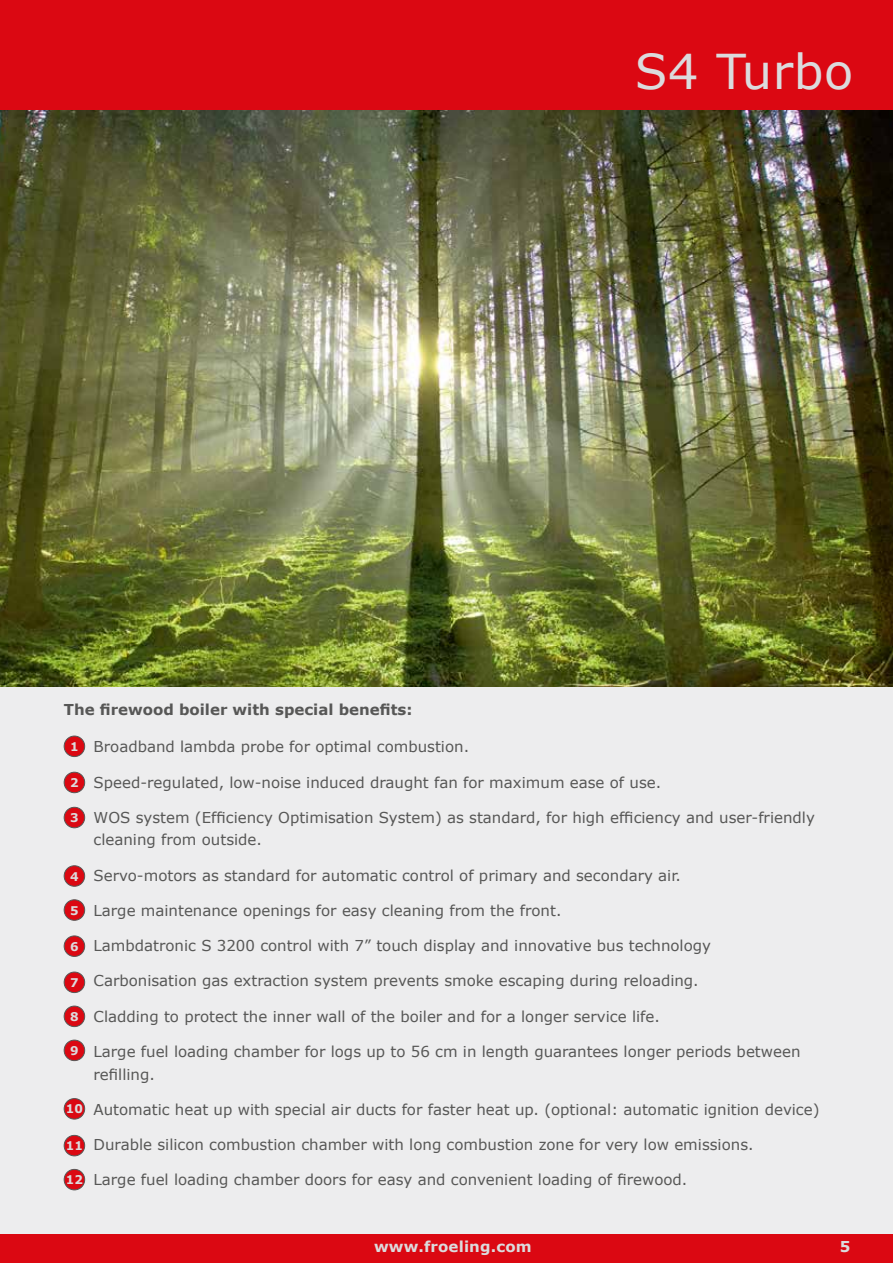
<style>
.page{position:relative;width:893px;height:1263px;background:#fff}
.page>*{position:absolute;margin:0;border:0;box-sizing:border-box;transform-origin:0 0}
.t1{font:48px "Verdana";letter-spacing:.01em;color:#dbdbdd}
.t2{font:15px/22.5px "Verdana";color:#575756}
.t3{font:700 15px "Verdana";color:#575756}
.t4{font:700 15px "Verdana";letter-spacing:.01em;color:#dbdbdd}
.t5{font:700 12px "Verdana";color:#dbdbdd}
</style>
<div class="page">
<div style="left:0;top:0;width:893px;height:111px;background:#db0812"></div>
<div style="left:0;top:1233px;width:893px;height:30px;background:#db0812"></div>
<div style="left:0;top:687px;width:893px;height:546px;background:#ededee"></div>
<div style="left:64px;top:736px;width:21px;height:20px;background:#db0812;border-radius:50%"></div>
<div style="left:64px;top:736px;width:21px;height:21px;border:1px solid #575756;border-radius:50%"></div>
<div style="left:64px;top:772px;width:21px;height:21px;background:#db0812;border-radius:50%"></div>
<div style="left:64px;top:772px;width:21px;height:21px;border:1px solid #575756;border-radius:50%"></div>
<div style="left:64px;top:807px;width:21px;height:21px;background:#db0812;border-radius:50%"></div>
<div style="left:64px;top:807px;width:21px;height:21px;border:1px solid #575756;border-radius:50%"></div>
<div style="left:64px;top:866px;width:21px;height:20px;background:#db0812;border-radius:50%"></div>
<div style="left:64px;top:865px;width:21px;height:22px;border:1px solid #575756;border-radius:50%"></div>
<div style="left:64px;top:900px;width:21px;height:20px;background:#db0812;border-radius:50%"></div>
<div style="left:64px;top:899px;width:21px;height:22px;border:1px solid #575756;border-radius:50%"></div>
<div style="left:64px;top:936px;width:21px;height:20px;background:#db0812;border-radius:50%"></div>
<div style="left:64px;top:935px;width:21px;height:22px;border:1px solid #575756;border-radius:50%"></div>
<div style="left:64px;top:972px;width:21px;height:20px;background:#db0812;border-radius:50%"></div>
<div style="left:64px;top:972px;width:21px;height:21px;border:1px solid #575756;border-radius:50%"></div>
<div style="left:64px;top:1006px;width:21px;height:20px;background:#db0812;border-radius:50%"></div>
<div style="left:64px;top:1006px;width:21px;height:21px;border:1px solid #575756;border-radius:50%"></div>
<div style="left:64px;top:1040px;width:21px;height:20px;background:#db0812;border-radius:50%"></div>
<div style="left:64px;top:1040px;width:21px;height:21px;border:1px solid #575756;border-radius:50%"></div>
<div style="left:64px;top:1098px;width:21px;height:21px;background:#db0812;border-radius:50%"></div>
<div style="left:64px;top:1098px;width:21px;height:21px;border:1px solid #575756;border-radius:50%"></div>
<div style="left:64px;top:1135px;width:21px;height:21px;background:#db0812;border-radius:50%"></div>
<div style="left:64px;top:1135px;width:21px;height:21px;border:1px solid #575756;border-radius:50%"></div>
<div style="left:64px;top:1169px;width:21px;height:21px;background:#db0812;border-radius:50%"></div>
<div style="left:64px;top:1169px;width:21px;height:21px;border:1px solid #575756;border-radius:50%"></div>
<img style="left:0;top:111px;width:893px;height:576px">
<h1 class="t1" style="left:635px;top:39px;width:220px">S4 Turbo</h1>
<p class="t3" style="left:64px;top:699px;width:350px">The firewood boiler with special benefits:</p>
<p class="t2" style="left:94px;top:736px;width:377px">Broadband lambda probe for optimal combustion.</p>
<p class="t2" style="left:94px;top:771px;width:569px">Speed-regulated, low-noise induced draught fan for maximum ease of use.</p>
<p class="t2" style="left:94px;top:806px;width:723px">WOS system (Efficiency Optimisation System) as standard, for high efficiency and user-friendly cleaning from outside.</p>
<p class="t2" style="left:94px;top:864px;width:589px">Servo-motors as standard for automatic control of primary and secondary air.</p>
<p class="t2" style="left:94px;top:899px;width:469px">Large maintenance openings for easy cleaning from the front.</p>
<p class="t2" style="left:94px;top:934px;width:619px">Lambdatronic S 3200 control with 7” touch display and innovative bus technology</p>
<p class="t2" style="left:94px;top:970px;width:607px">Carbonisation gas extraction system prevents smoke escaping during reloading.</p>
<p class="t2" style="left:94px;top:1005px;width:568px">Cladding to protect the inner wall of the boiler and for a longer service life.</p>
<p class="t2" style="left:94px;top:1040px;width:708px">Large fuel loading chamber for logs up to 56 cm in length guarantees longer periods between refilling.</p>
<p class="t2" style="left:94px;top:1098px;width:727px">Automatic heat up with special air ducts for faster heat up. (optional: automatic ignition device)</p>
<p class="t2" style="left:94px;top:1133px;width:662px">Durable silicon combustion chamber with long combustion zone for very low emissions.</p>
<p class="t2" style="left:94px;top:1168px;width:595px">Large fuel loading chamber doors for easy and convenient loading of firewood.</p>
<p class="t5" style="left:70px;top:738px;width:10px">1</p>
<p class="t5" style="left:70px;top:774px;width:10px">2</p>
<p class="t5" style="left:70px;top:809px;width:10px">3</p>
<p class="t5" style="left:70px;top:868px;width:10px">4</p>
<p class="t5" style="left:70px;top:902px;width:10px">5</p>
<p class="t5" style="left:70px;top:938px;width:10px">6</p>
<p class="t5" style="left:70px;top:974px;width:10px">7</p>
<p class="t5" style="left:70px;top:1008px;width:10px">8</p>
<p class="t5" style="left:70px;top:1042px;width:10px">9</p>
<p class="t5" style="left:66px;top:1100px;width:19px">10</p>
<p class="t5" style="left:66px;top:1137px;width:19px">11</p>
<p class="t5" style="left:66px;top:1171px;width:19px">12</p>
<p class="t4" style="left:374px;top:1236px;width:159px">www.froeling.com</p>
<p class="t4" style="left:840px;top:1236px;width:12px">5</p>
</div>
